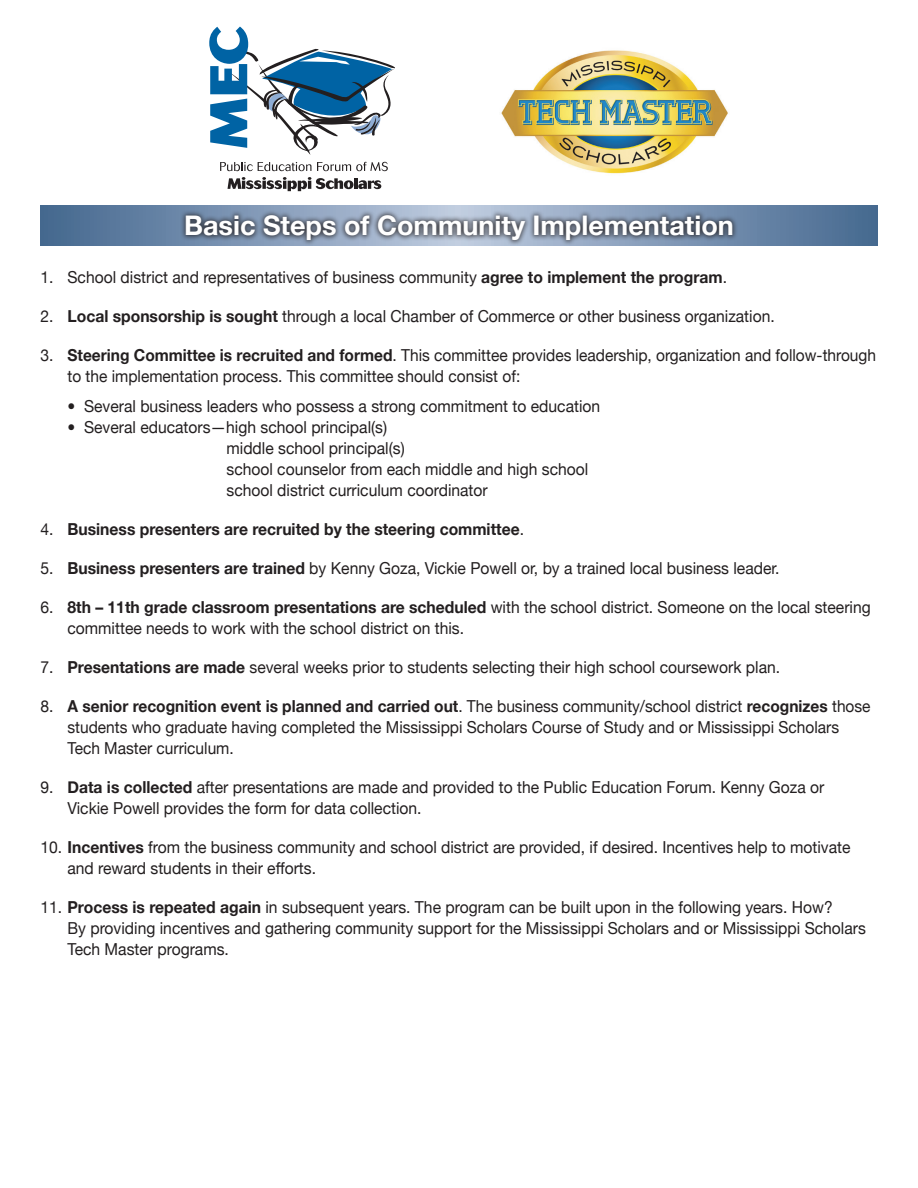
<style>
.page{position:relative;width:918px;height:1188px;background:#fff}
.page>*{position:absolute;margin:0;border:0;box-sizing:border-box;transform-origin:0 0}
.t1{font:700 27px "Helvetica Neue";color:#fff}
.t2{font:16.5px "Helvetica Neue";color:#231f20;scale:.95 1}
.t3{font:16.5px "Helvetica Neue";color:#231f20;scale:.94 1}
.t4{font:700 16.5px "Helvetica Neue";color:#231f20;scale:.94 1}
.t5{font:700 16.5px "Helvetica Neue";color:#231f20;scale:.95 1}
.s1{font-weight:700}
.s2{font-weight:400}
</style>
<div class="page">
<svg style="left:220px;top:162px;width:91px;height:9px"></svg>
<svg style="left:317px;top:162px;width:71px;height:9px"></svg>
<svg style="left:228px;top:177px;width:153px;height:14px"></svg>
<svg style="left:209px;top:27px;width:186px;height:128px"></svg>
<svg style="left:40px;top:206px;width:838px;height:40px;background:#607ea1"></svg>
<div style="left:180px;top:209px;width:558px;height:37px;background:#231f20;opacity:.75"></div>
<img style="left:501px;top:50px;width:227px;height:124px">
<p class="t1" style="left:184px;top:201px;width:551px">Basic Steps of Community Implementation</p>
<p class="t2" style="left:40px;top:263px;width:724px">1. School district and representatives of business community <span class="s1">agree to implement the program</span>.</p>
<p class="t2" style="left:40px;top:302px;width:774px">2. <span class="s1">Local sponsorship is sought</span> through a local Chamber of Commerce or other business organization.</p>
<p class="t2" style="left:40px;top:341px;width:881px">3. <span class="s1">Steering Committee is recruited and formed</span>. This committee provides leadership, organization and follow-through</p>
<p class="t3" style="left:68px;top:362px;width:483px">to the implementation process. This committee should consist of:</p>
<p class="t2" style="left:67px;top:392px;width:562px">• Several business leaders who possess a strong commitment to education</p>
<p class="t2" style="left:67px;top:413px;width:338px">• Several educators—high school principal(s)</p>
<p class="t2" style="left:226px;top:434px;width:189px">middle school principal(s)</p>
<p class="t2" style="left:226px;top:455px;width:382px">school counselor from each middle and high school</p>
<p class="t2" style="left:226px;top:476px;width:277px">school district curriculum coordinator</p>
<p class="t5" style="left:40px;top:514px;width:511px"><span class="s2">4.</span> Business presenters are recruited by the steering committee<span class="s2">.</span></p>
<p class="t2" style="left:40px;top:554px;width:780px">5. <span class="s1">Business presenters are trained</span> by Kenny Goza, Vickie Powell or, by a trained local business leader.</p>
<p class="t2" style="left:40px;top:593px;width:875px">6. <span class="s1">8th – 11th grade classroom presentations are scheduled</span> with the school district. Someone on the local steering</p>
<p class="t2" style="left:67px;top:614px;width:419px">committee needs to work with the school district on this.</p>
<p class="t2" style="left:40px;top:653px;width:780px">7. <span class="s1">Presentations are made</span> several weeks prior to students selecting their high school coursework plan.</p>
<p class="t4" style="left:40px;top:691px;width:885px"><span class="s2">8.</span> A senior recognition event is planned and carried out<span class="s2">. The business community/school district</span> recognizes <span class="s2">those</span></p>
<p class="t3" style="left:68px;top:713px;width:822px">students who graduate having completed the Mississippi Scholars Course of Study and or Mississippi Scholars</p>
<p class="t3" style="left:68px;top:734px;width:178px">Tech Master curriculum.</p>
<p class="t2" style="left:40px;top:773px;width:827px">9. <span class="s1">Data is collected</span> after presentations are made and provided to the Public Education Forum. Kenny Goza or</p>
<p class="t2" style="left:67px;top:794px;width:374px">Vickie Powell provides the form for data collection.</p>
<p class="t2" style="left:40px;top:833px;width:854px">10. <span class="s1">Incentives</span> from the business community and school district are provided, if desired. Incentives help to motivate</p>
<p class="t2" style="left:68px;top:854px;width:263px">and reward students in their efforts.</p>
<p class="t2" style="left:40px;top:893px;width:835px">11. <span class="s1">Process is repeated again</span> in subsequent years. The program can be built upon in the following years. How?</p>
<p class="t2" style="left:67px;top:914px;width:842px">By providing incentives and gathering community support for the Mississippi Scholars and or Mississippi Scholars</p>
<p class="t2" style="left:67px;top:935px;width:171px">Tech Master programs.</p>
</div>
